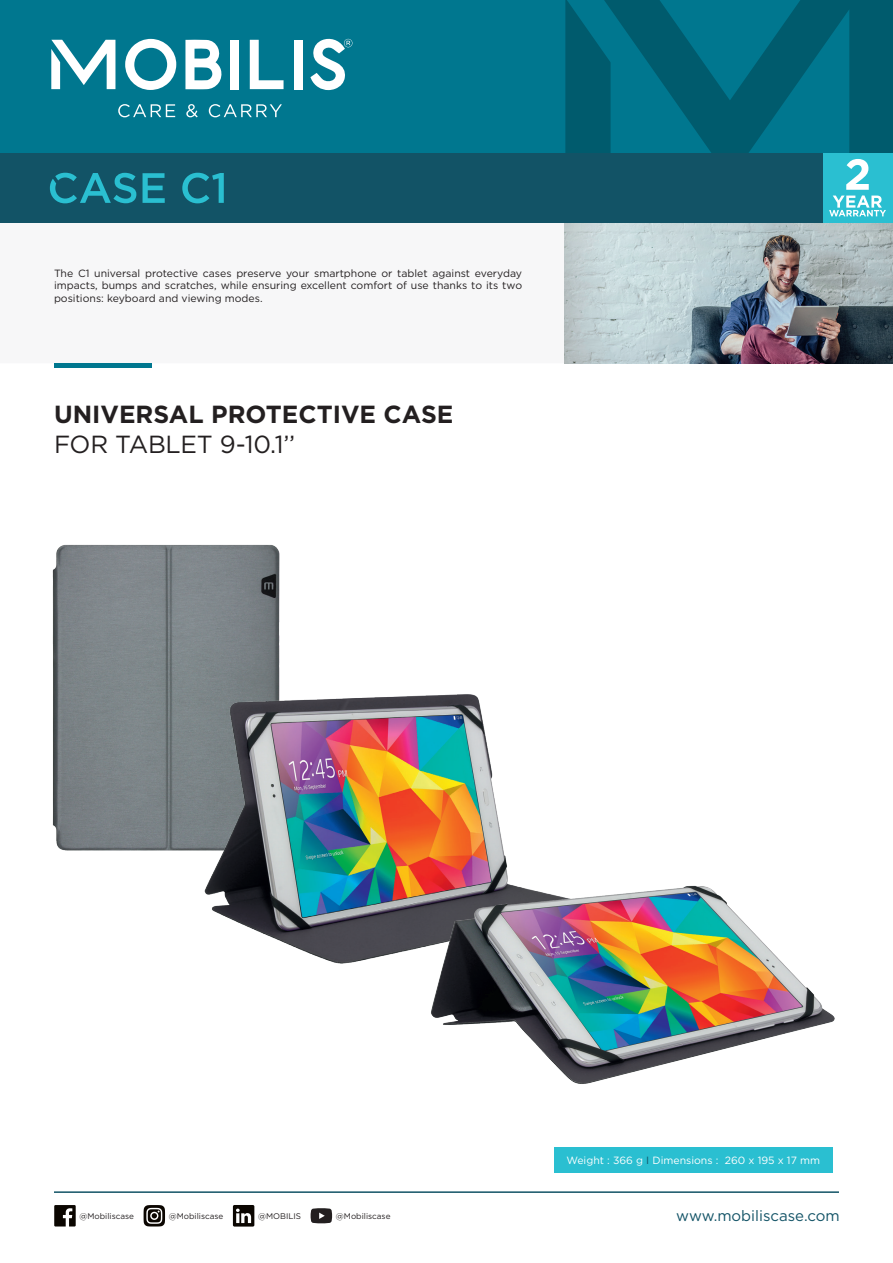
<style>
.page{position:relative;width:893px;height:1263px;background:#fff}
.page>*{position:absolute;margin:0;border:0;box-sizing:border-box;transform-origin:0 0}
.t1{font:700 24.75px "Gotham";color:#231f20}
.t2{font:24.75px "Gotham";letter-spacing:-.01em;color:#231f20}
.t3{font:15px "Gotham";color:#125366}
.textefd{font:10.5px/12.6px "Gotham";color:#231f20;text-align:justify}
.t4{font:10.5px "Gotham";color:#fff}
.t5{font:8.1px "Gotham";color:#231f20}
.s1{color:#125366}
</style>
<div class="page">
<svg style="left:0;top:222px;width:565px;height:142px"></svg>
<div style="left:0;top:0;width:893px;height:222px;background:#00778f"></div>
<hr style="left:54px;top:364px;width:97px;height:4px;background:#00778f">
<hr style="left:54px;top:1191px;width:785px;height:2px;background:#125366">
<svg style="left:54px;top:1205px;width:22px;height:21px"></svg>
<svg style="left:233px;top:1205px;width:21px;height:21px"></svg>
<svg style="left:144px;top:1205px;width:21px;height:21px"></svg>
<svg style="left:311px;top:1208px;width:21px;height:15px"></svg>
<img style="left:565px;top:222px;width:328px;height:142px">
<svg style="left:185px;top:40px;width:37px;height:49px"></svg>
<svg style="left:125px;top:39px;width:51px;height:51px"></svg>
<svg style="left:250px;top:40px;width:34px;height:49px"></svg>
<div style="left:231px;top:40px;width:8px;height:49px;background:#fff"></div>
<div style="left:294px;top:40px;width:9px;height:49px;background:#fff"></div>
<svg style="left:51px;top:40px;width:64px;height:49px"></svg>
<svg style="left:118px;top:104px;width:57px;height:13px"></svg>
<svg style="left:186px;top:104px;width:12px;height:13px"></svg>
<svg style="left:209px;top:104px;width:73px;height:13px"></svg>
<svg style="left:310px;top:39px;width:42px;height:51px"></svg>
<svg style="left:611px;top:0;width:282px;height:153px"></svg>
<svg style="left:565px;top:0;width:46px;height:153px"></svg>
<img style="left:52px;top:544px;width:228px;height:307px">
<div style="left:0;top:153px;width:893px;height:69px;background:#125366"></div>
<img style="left:198px;top:686px;width:310px;height:278px">
<div style="left:824px;top:153px;width:69px;height:69px;background:#2abfd1"></div>
<svg style="left:829px;top:159px;width:57px;height:57px"></svg>
<img style="left:427px;top:875px;width:408px;height:209px">
<svg style="left:143px;top:173px;width:22px;height:30px"></svg>
<svg style="left:182px;top:173px;width:42px;height:30px"></svg>
<svg style="left:50px;top:173px;width:86px;height:30px"></svg>
<div style="left:554px;top:1147px;width:278px;height:26px;background:#2abfd1"></div>
<p class="textefd" style="left:54px;top:266px;width:470px">The C1 universal protective cases preserve your smartphone or tablet against everyday impacts, bumps and scratches, while ensuring excellent comfort of use thanks to its two positions: keyboard and viewing modes.</p>
<p class="t1" style="left:54px;top:398px;width:401px">UNIVERSAL PROTECTIVE CASE</p>
<p class="t2" style="left:54px;top:428px;width:243px">FOR TABLET 9-10.1’’</p>
<p class="t4" style="left:566px;top:1154px;width:255px">Weight : 366 g <span class="s1">I</span> Dimensions : 260 x 195 x 17 mm</p>
<p class="t5" style="left:80px;top:1211px;width:56px">@Mobiliscase</p>
<p class="t5" style="left:169px;top:1211px;width:56px">@Mobiliscase</p>
<p class="t5" style="left:258px;top:1211px;width:44px">@MOBILIS</p>
<p class="t5" style="left:336px;top:1211px;width:56px">@Mobiliscase</p>
<p class="t3" style="left:676px;top:1206px;width:165px">www.mobiliscase.com</p>
</div>
